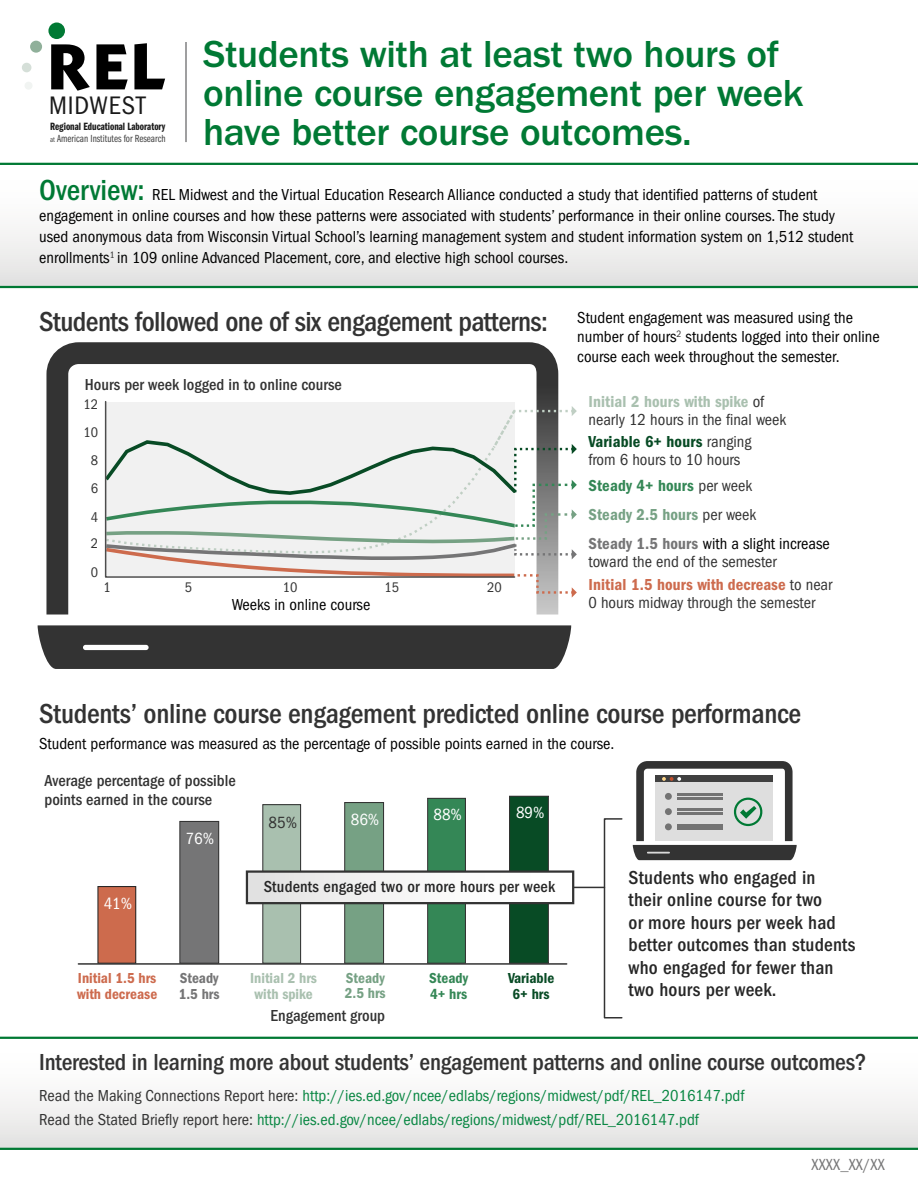
<style>
.page{position:relative;width:918px;height:1188px;background:#fff}
.page>*{position:absolute;margin:0;border:0;box-sizing:border-box;transform-origin:0 0}
.t1{font:500 39px/39px "ITC Franklin Gothic Std";letter-spacing:-.01em;color:#007934}
.t2{font:500 condensed 28.5px "ITC Franklin Gothic Std";letter-spacing:-.01em;color:#333}
.t3{font:condensed 26.25px "ITC Franklin Gothic Std";letter-spacing:.035em;color:#1a1a1a}
.t4{font:500 condensed 24px "ITC Franklin Gothic Std";letter-spacing:-.01em;color:#333}
.t5{font:500 condensed 19.5px/22.5px "ITC Franklin Gothic Std";letter-spacing:.01em;color:#262626}
.t6{font:condensed 16.8px "ITC Franklin Gothic Std";color:#fff}
.t7{font:condensed 16.8px "ITC Franklin Gothic Std";color:#333}
.t8{font:condensed 16.5px/21px "ITC Franklin Gothic Std";color:#000}
.t9{font:condensed 16.5px "ITC Franklin Gothic Std";color:#098743}
.t10{font:condensed 16.5px/18px "ITC Franklin Gothic Std";color:#333}
.t11{font:500 condensed 16.5px/19.5px "ITC Franklin Gothic Std";color:#333}
.t12{font:500 condensed 16.5px "ITC Franklin Gothic Std";letter-spacing:.01em;color:#262626}
.t13{font:16.5px "ITC Franklin Gothic Std Dm Cd";letter-spacing:.005em;color:#cd6b4e}
.t14{font:16.5px "ITC Franklin Gothic Std Dm Cd";letter-spacing:.01em;color:#a9c0af}
.t15{font:16.5px "ITC Franklin Gothic Std Dm Cd";letter-spacing:.01em;color:#084b25}
.t16{font:16.5px "ITC Franklin Gothic Std Dm Cd";letter-spacing:.01em;color:#76a184}
.t17{font:16.5px "ITC Franklin Gothic Std Dm Cd";letter-spacing:.01em;color:#348756}
.t18{font:condensed 16.5px "Franklin Gothic LT Com";letter-spacing:.01em;color:#767677}
.t19{font:15px/16.5px "ITC Franklin Gothic Std Dm Cd";color:#cd6b4e}
.t20{font:15px/16.5px "ITC Franklin Gothic Std Dm Cd";color:#a9c0af}
.t21{font:15px/16.5px "ITC Franklin Gothic Std Dm Cd";color:#084b25;text-align:center}
.t22{font:15px/16.5px "ITC Franklin Gothic Std Dm Cd";color:#757576}
.t23{font:15px/15px "ITC Franklin Gothic Std Dm Cd";color:#76a184}
.t24{font:15px/16.5px "ITC Franklin Gothic Std Dm Cd";color:#348756}
.t25{font:condensed 14.4px/28.2px "ITC Franklin Gothic Std";color:#333;text-align:justify}
.t26{font:10.95px "ITC Franklin Gothic Std Dm Cp";color:#1a1a1a}
.t27{font:10.65px "ITC Franklin Gothic Std Bk Cp";color:#404040}
.s1{font-weight:500;font-size:30px;color:#007934}
.s2{font-size:7.65px}
.s3{font-family:"ITC Franklin Gothic Std";font-stretch:condensed;color:#333}
.s4{font-family:"ITC Franklin Gothic Std Dm Cd";font-stretch:normal;color:#757576}
.s5{color:#000}
.s6{color:#333}
</style>
<div class="page">
<div style="left:48px;top:23px;width:17px;height:16px;background:#007934;border-radius:50%"></div>
<svg style="left:0;top:1037px;width:918px;height:113px"></svg>
<svg style="left:0;top:163px;width:918px;height:125px"></svg>
<hr style="left:186px;top:42px;width:1px;height:100px;background:#414042">
<svg style="left:46px;top:342px;width:512px;height:273px"></svg>
<div style="left:38px;top:625px;width:533px;height:44px;background:#333"></div>
<div style="left:83px;top:645px;width:66px;height:5px;background:#fff;border-radius:3px"></div>
<svg style="left:530px;top:383px;width:29px;height:232px"></svg>
<svg style="left:101px;top:406px;width:476px;height:192px"></svg>
<svg style="left:104px;top:400px;width:412px;height:179px"></svg>
<svg style="left:51px;top:44px;width:39px;height:47px"></svg>
<svg style="left:96px;top:44px;width:32px;height:45px"></svg>
<svg style="left:134px;top:43px;width:31px;height:46px"></svg>
<div style="left:30px;top:41px;width:12px;height:12px;background:#90b09a;border-radius:50%"></div>
<div style="left:22px;top:63px;width:9px;height:9px;background:#d5dfd8;border-radius:50%"></div>
<div style="left:25px;top:82px;width:8px;height:8px;background:#f1f4f2;border-radius:50%"></div>
<div style="left:510px;top:796px;width:38px;height:167px;background:#084b25"></div>
<div style="left:509px;top:796px;width:40px;height:168px;border:1px solid #333"></div>
<div style="left:428px;top:798px;width:37px;height:165px;background:#348756"></div>
<div style="left:427px;top:798px;width:39px;height:166px;border:1px solid #333"></div>
<div style="left:345px;top:803px;width:39px;height:160px;background:#76a184"></div>
<div style="left:344px;top:802px;width:40px;height:162px;border:1px solid #333"></div>
<div style="left:263px;top:805px;width:38px;height:158px;background:#a9c0af"></div>
<div style="left:262px;top:804px;width:39px;height:160px;border:1px solid #333"></div>
<div style="left:180px;top:821px;width:39px;height:142px;background:#757576"></div>
<div style="left:179px;top:821px;width:40px;height:143px;border:1px solid #333"></div>
<div style="left:98px;top:887px;width:38px;height:76px;background:#cd6b4d"></div>
<div style="left:97px;top:886px;width:39px;height:78px;border:1px solid #262626"></div>
<svg style="left:633px;top:761px;width:164px;height:99px"></svg>
<hr style="left:647px;top:852px;width:23px;height:2px;background:#d9d9d9">
<div style="left:604px;top:818px;width:19px;height:200px;border:2px solid #333"></div>
<hr style="left:544px;top:887px;width:60px;height:1px;background:#333">
<div style="left:247px;top:872px;width:326px;height:31px;background:linear-gradient(to right,#e4e4e3,#fff)"></div>
<div style="left:246px;top:870px;width:328px;height:34px;border:2px solid #333"></div>
<hr style="left:78px;top:963px;width:489px;height:2px;background:#333">
<h1 class="t1" style="left:203px;top:35px;width:602px">Students with at least two hours of online course engagement per week have better course outcomes.</h1>
<p class="t8" style="left:39px;top:184px;width:816px"><span class="s1">Overview:</span> REL Midwest and the Virtual Education Research Alliance conducted a study that identified patterns of student engagement in online courses and how these patterns were associated with students’ performance in their online courses. The study used anonymous data from Wisconsin Virtual School’s learning management system and student information system on 1,512 student enrollments<sup>1</sup> in 109 online Advanced Placement, core, and elective high school courses.</p>
<h3 class="t3" style="left:49px;top:90px;width:98px">MIDWEST</h3>
<p class="t26" style="left:50px;top:120px;width:117px">Regional Educational Laboratory</p>
<p class="t27" style="left:50px;top:133px;width:117px"><span class="s2">at</span> American Institutes for Research</p>
<h2 class="t2" style="left:39px;top:305px;width:510px">Students followed one of six engagement patterns:</h2>
<p class="t8" style="left:577px;top:308px;width:304px;line-height:19.5px">Student engagement was measured using the number of hours<sup>2</sup> students logged into their online course each week throughout the semester.</p>
<p class="t14" style="left:588px;top:392px;width:177px">Initial 2 hours with spike <span class="s3">of</span></p>
<p class="t10" style="left:588px;top:411px;width:199px">nearly 12 hours in the final week</p>
<p class="t11" style="left:85px;top:375px;width:259px">Hours per week logged in to online course</p>
<p class="t25" style="left:83px;top:390px;width:16px">12</p>
<p class="t25" style="left:83px;top:418px;width:16px">10</p>
<p class="t15" style="left:588px;top:432px;width:164px">Variable 6+ hours <span class="s3">ranging</span></p>
<p class="t10" style="left:588px;top:450px;width:153px">from 6 hours to 10 hours</p>
<p class="t25" style="left:91px;top:446px;width:9px">8<br>6<br>4</p>
<p class="t25" style="left:91px;top:529px;width:9px;line-height:29.1px">2<br>0</p>
<p class="t17" style="left:588px;top:476px;width:165px">Steady 4+ hours <span class="s3">per week</span></p>
<p class="t16" style="left:588px;top:505px;width:169px">Steady 2.5 hours <span class="s3">per week</span></p>
<p class="t10" style="left:588px;top:535px;width:243px"><span class="s4">Steady 1.5 hours</span> <span class="s5">with a slight increase </span>toward the end of the semester</p>
<p class="t13" style="left:588px;top:576px;width:245px">Initial 1.5 hours with decrease <span class="s3">to near</span></p>
<p class="t10" style="left:588px;top:594px;width:228px">0 hours midway through the semester</p>
<p class="t25" style="left:104px;top:573px;width:9px">1</p>
<p class="t25" style="left:185px;top:573px;width:9px">5</p>
<p class="t25" style="left:283px;top:573px;width:16px">10</p>
<p class="t25" style="left:385px;top:573px;width:16px">15</p>
<p class="t25" style="left:487px;top:573px;width:16px">20</p>
<p class="t8" style="left:232px;top:594px;width:140px">Weeks in online course</p>
<h2 class="t2" style="left:39px;top:697px;width:763px">Students’ online course engagement predicted online course performance</h2>
<p class="t8" style="left:39px;top:733px;width:577px">Student performance was measured as the percentage of possible points earned in the course.</p>
<p class="t11" style="left:45px;top:770px;width:193px">Average percentage of possible points earned in the course</p>
<p class="t6" style="left:186px;top:829px;width:30px">76%</p>
<p class="t7" style="left:269px;top:813px;width:30px">85%</p>
<p class="t6" style="left:351px;top:810px;width:30px">86%</p>
<p class="t6" style="left:433px;top:805px;width:30px">88%</p>
<p class="t6" style="left:516px;top:803px;width:30px">89%</p>
<p class="t12" style="left:264px;top:878px;width:293px">Students engaged two or more hours per week</p>
<p class="t5" style="left:629px;top:866px;width:228px">Students who engaged in<br>their online course for two<br>or more hours per week had better outcomes than students who engaged for fewer than two hours per week.</p>
<p class="t6" style="left:104px;top:894px;width:30px">41%</p>
<p class="t19" style="left:77px;top:970px;width:82px">Initial 1.5 hrs with decrease</p>
<p class="t22" style="left:179px;top:970px;width:42px">Steady<br>1.5 hrs</p>
<p class="t20" style="left:250px;top:970px;width:68px">Initial 2 hrs with spike</p>
<p class="t23" style="left:345px;top:970px;width:42px">Steady<br>2.5 hrs</p>
<p class="t24" style="left:429px;top:970px;width:40px">Steady<br>4+ hrs</p>
<p class="t21" style="left:508px;top:970px;width:48px">Variable<br>6+ hrs</p>
<p class="t11" style="left:271px;top:1006px;width:116px">Engagement group</p>
<h2 class="t4" style="left:39px;top:1049px;width:829px">Interested in learning more about students’ engagement patterns and online course outcomes?</h2>
<p class="t9" style="left:39px;top:1086px;width:707px"><span class="s6">Read the Making Connections Report here:</span> http://ies.ed.gov/ncee/edlabs/regions/midwest/pdf/REL_2016147.pdf</p>
<p class="t9" style="left:39px;top:1110px;width:661px"><span class="s6">Read the Stated Briefly report here:</span> http://ies.ed.gov/ncee/edlabs/regions/midwest/pdf/REL_2016147.pdf</p>
<p class="t18" style="left:812px;top:1156px;width:75px">XXXX_XX/XX</p>
</div>
